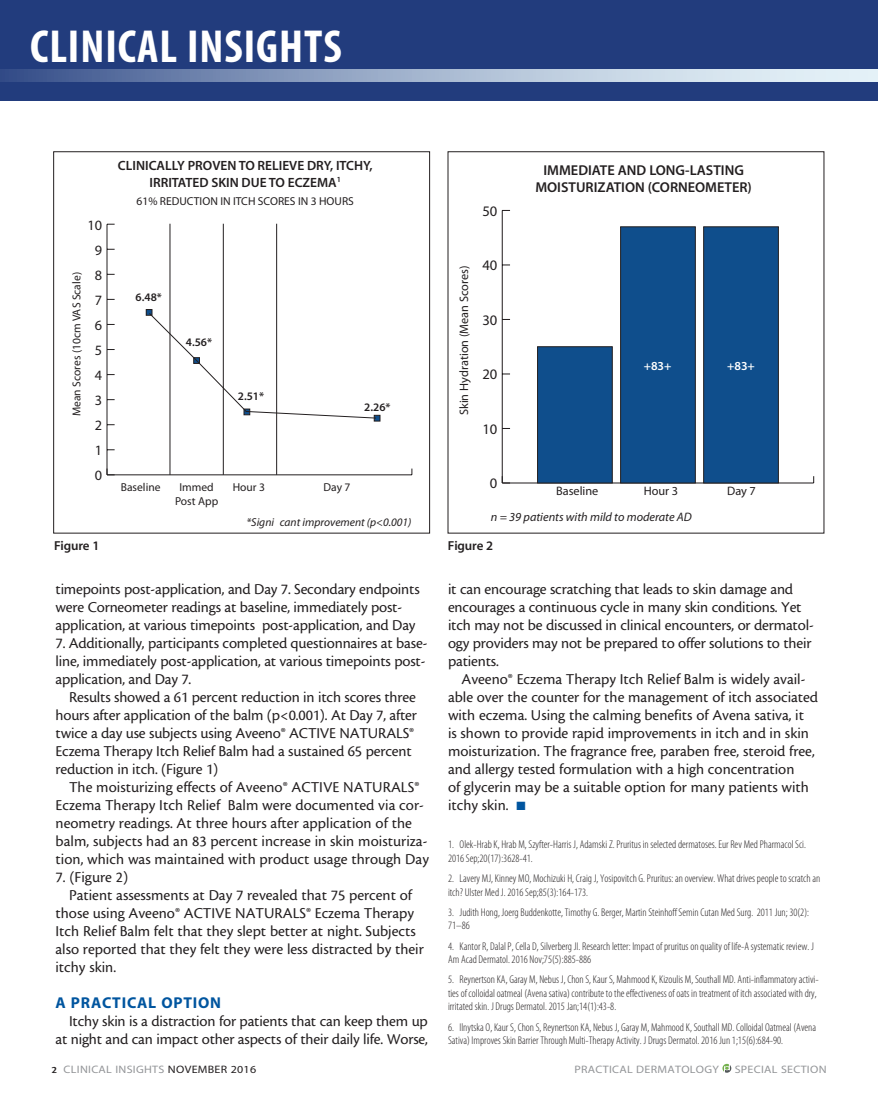
<style>
.page{position:relative;width:878px;height:1107px;background:#fff}
.page>*{position:absolute;margin:0;border:0;box-sizing:border-box;transform-origin:0 0}
.headline{font:46.5px "Myriad MM 700 300";letter-spacing:.02em;color:#fff}
.body{font:15.75px/18px "Cronos MM 408 10";color:#231f20}
.subhead{font:15.75px "Myriad MM 700 600";letter-spacing:.05em;color:#01559f}
.t1{font:14.55px "Myriad Pro";color:#231f20}
.t2{font:600 14.4px/17.2px "Myriad Pro";color:#231f20;text-align:center}
.t3{font:14.25px "Myriad Pro";color:#231f20}
.t4{font:600 13.5px/16px "Myriad Pro";color:#231f20;text-align:center}
.t5{font:13.05px "Myriad MM 565 600";letter-spacing:-.01em;color:#231f20}
.t6{font:12.3px "Myriad Pro";color:#231f20}
.t7{font:italic 12.3px "Myriad Pro";color:#231f20}
.t8{font:600 12.3px "Myriad Pro";color:#fff}
.t9{font:11.55px "Myriad Pro";color:#231f20}
.t10{font:italic 11.55px "Myriad Pro";color:#231f20}
.t11{font:600 11.55px "Myriad Pro";color:#231f20}
.footnote{font:11.25px/13.5px "Myriad MM 215 300";color:#231f20}
.t12{font:10.8px "Myriad MM 400 600";letter-spacing:.025em;color:#939598;scale:1.11 1}
.s1{color:#01559f}
.s2{font-family:"Cronos MM 574 8";font-size:10.2px;color:#231f20}
.s3{color:#231f20}
</style>
<div class="page">
<svg style="left:722px;top:1064px;width:9px;height:9px"></svg>
<div style="left:0;top:0;width:878px;height:101px;background:#223c7d"></div>
<svg style="left:0;top:69px;width:878px;height:13px;background:#9eb0cb"></svg>
<hr style="left:502px;top:482px;width:311px;height:2px;background:#231f20">
<hr style="left:501px;top:210px;width:1px;height:273px;background:#231f20">
<svg style="left:501px;top:476px;width:9px;height:8px"></svg>
<div style="left:703px;top:227px;width:75px;height:256px;background:#0f4e8c;border:1px solid #231f20"></div>
<div style="left:620px;top:227px;width:75px;height:256px;background:#0f4e8c;border:1px solid #231f20"></div>
<div style="left:537px;top:346px;width:75px;height:137px;background:#0f4e8c;border:1px solid #231f20"></div>
<hr style="left:107px;top:474px;width:305px;height:1px;background:#231f20">
<hr style="left:106px;top:224px;width:1px;height:251px;background:#231f20">
<svg style="left:106px;top:469px;width:9px;height:6px"></svg>
<svg style="left:146px;top:223px;width:234px;height:252px"></svg>
<div style="left:53px;top:151px;width:377px;height:383px;border:1px solid #231f20"></div>
<p class="headline" style="left:30px;top:24px;width:313px">CLINICAL INSIGHTS</p>
<p class="t3" style="left:88px;top:217px;width:16px">10</p>
<p class="t9" style="left:70px;top:416px;width:146px;rotate:-90deg">Mean Scores (10cm VAS Scale)</p>
<p class="t3" style="left:95px;top:242px;width:9px">9</p>
<p class="t3" style="left:95px;top:267px;width:9px">8</p>
<p class="t3" style="left:95px;top:292px;width:9px">7</p>
<p class="t3" style="left:95px;top:317px;width:9px">6</p>
<p class="t3" style="left:95px;top:342px;width:9px">5</p>
<p class="t3" style="left:95px;top:367px;width:9px">4</p>
<p class="t3" style="left:95px;top:392px;width:9px">3</p>
<p class="t3" style="left:95px;top:418px;width:9px">2</p>
<p class="t3" style="left:95px;top:443px;width:9px">1</p>
<p class="t3" style="left:95px;top:468px;width:9px">0</p>
<p class="t4" style="left:118px;top:158px;width:256px">CLINICALLY PROVEN TO RELIEVE DRY, ITCHY,<br>IRRITATED SKIN DUE TO ECZEMA<sup>1</sup></p>
<p class="t9" style="left:136px;top:195px;width:219px">61% REDUCTION IN ITCH SCORES IN 3 HOURS</p>
<p class="t11" style="left:136px;top:291px;width:28px">6.48*</p>
<p class="t11" style="left:186px;top:336px;width:28px">4.56*</p>
<p class="t11" style="left:238px;top:390px;width:28px">2.51*</p>
<p class="t11" style="left:364px;top:400px;width:28px">2.26*</p>
<p class="t9" style="left:121px;top:481px;width:41px">Baseline</p>
<p class="t9" style="left:179px;top:481px;width:36px">Immed</p>
<p class="t9" style="left:233px;top:481px;width:34px">Hour 3</p>
<p class="t9" style="left:175px;top:495px;width:45px">Post App</p>
<p class="t9" style="left:323px;top:481px;width:28px">Day 7</p>
<p class="t10" style="left:246px;top:516px;width:166px">*Signi cant improvement (p&lt;0.001)</p>
<p class="t1" style="left:482px;top:203px;width:16px">50</p>
<p class="t6" style="left:457px;top:415px;width:152px;rotate:-90deg">Skin Hydration (Mean Scores)</p>
<p class="t1" style="left:482px;top:258px;width:16px">40</p>
<p class="t1" style="left:482px;top:312px;width:16px">30</p>
<p class="t1" style="left:482px;top:367px;width:16px">20</p>
<p class="t1" style="left:482px;top:421px;width:16px">10</p>
<p class="t2" style="left:535px;top:162px;width:218px">IMMEDIATE AND LONG-LASTING<br>MOISTURIZATION (CORNEOMETER)</p>
<p class="t8" style="left:643px;top:359px;width:29px">+83+</p>
<p class="t8" style="left:727px;top:359px;width:29px">+83+</p>
<p class="t1" style="left:490px;top:476px;width:9px">0</p>
<p class="t6" style="left:556px;top:485px;width:44px">Baseline</p>
<p class="t6" style="left:643px;top:485px;width:36px">Hour 3</p>
<p class="t7" style="left:491px;top:511px;width:202px">n = 39 patients with mild to moderate AD</p>
<p class="t6" style="left:727px;top:485px;width:30px">Day 7</p>
<p class="t5" style="left:54px;top:539px;width:47px">Figure 1</p>
<p class="t5" style="left:448px;top:539px;width:47px">Figure 2</p>
<p class="body" style="left:56px;top:580px;width:365px">timepoints post-application, and Day 7. Secondary endpoints were Corneometer readings at baseline, immediately post&shy;application, at various timepoints post-application, and Day</p>
<p class="body" style="left:56px;top:634px;width:373px">7. Additionally, participants completed questionnaires at base&shy;line, immediately post-application, at various timepoints post&shy;application, and Day 7.</p>
<p class="body" style="left:56px;top:688px;width:363px;text-indent:14px">Results showed a 61 percent reduction in itch scores three hours after application of the balm (p&lt;0.001). At Day 7, after twice a day use subjects using Aveeno® ACTIVE NATURALS® Eczema Therapy Itch Relief Balm had a sustained 65 percent reduction in itch. (Figure 1)</p>
<p class="body" style="left:56px;top:778px;width:375px;text-indent:14px">The moisturizing effects of Aveeno® ACTIVE NATURALS® Eczema Therapy Itch Relief Balm were documented via cor&shy;neometry readings. At three hours after application of the balm, subjects had an 83 percent increase in skin moisturiza&shy;tion, which was maintained with product usage through Day</p>
<p class="body" style="left:56px;top:868px;width:74px">7. (Figure 2)</p>
<p class="body" style="left:56px;top:886px;width:370px;text-indent:14px">Patient assessments at Day 7 revealed that 75 percent of those using Aveeno® ACTIVE NATURALS® Eczema Therapy Itch Relief Balm felt that they slept better at night. Subjects also reported that they felt they were less distracted by their itchy skin.</p>
<p class="subhead" style="left:56px;top:995px;width:167px">A PRACTICAL OPTION</p>
<p class="body" style="left:56px;top:1012px;width:374px;text-align:right">Itchy skin is a distraction for patients that can keep them up at night and can impact other aspects of their daily life. Worse,</p>
<p class="body" style="left:448px;top:580px;width:367px">it can encourage scratching that leads to skin damage and encourages a continuous cycle in many skin conditions. Yet itch may not be discussed in clinical encounters, or dermatol&shy;ogy providers may not be prepared to offer solutions to their patients.</p>
<p class="body" style="left:448px;top:670px;width:371px;text-indent:14px">Aveeno® Eczema Therapy Itch Relief Balm is widely avail&shy;able over the counter for the management of itch associated with eczema. Using the calming benefits of Avena sativa, it<br>is shown to provide rapid improvements in itch and in skin moisturization. The fragrance free, paraben free, steroid free, and allergy tested formulation with a high concentration<br>of glycerin may be a suitable option for many patients with itchy skin. <span class="s1">■</span></p>
<p class="footnote" style="left:448px;top:838px;width:359px">1. Olek-Hrab K, Hrab M, Szyfter-Harris J, Adamski Z. Pruritus in selected dermatoses. Eur Rev Med Pharmacol Sci.<br>2016 Sep;20(17):3628-41.</p>
<p class="footnote" style="left:448px;top:872px;width:374px">2. Lavery MJ, Kinney MO, Mochizuki H, Craig J, Yosipovitch G. Pruritus: an overview. What drives people to scratch an itch? Ulster Med J. 2016 Sep;85(3):164-173.</p>
<p class="footnote" style="left:448px;top:906px;width:362px">3. Judith Hong, Joerg Buddenkotte, Timothy G. Berger, Martin Steinhoff Semin Cutan Med Surg. 2011 Jun; 30(2):<br>71–86</p>
<p class="footnote" style="left:448px;top:940px;width:367px">4. Kantor R, Dalal P, Cella D, Silverberg JI. Research letter: Impact of pruritus on quality of life-A systematic review. J<br>Am Acad Dermatol. 2016 Nov;75(5):885-886</p>
<p class="footnote" style="left:448px;top:973px;width:372px">5. Reynertson KA, Garay M, Nebus J, Chon S, Kaur S, Mahmood K, Kizoulis M, Southall MD. Anti-inflammatory activi&shy;ties of colloidal oatmeal (Avena sativa) contribute to the effectiveness of oats in treatment of itch associated with dry, irritated skin. J Drugs Dermatol. 2015 Jan;14(1):43-8.</p>
<p class="footnote" style="left:448px;top:1021px;width:369px">6. Ilnytska O, Kaur S, Chon S, Reynertson KA, Nebus J, Garay M, Mahmood K, Southall MD. Colloidal Oatmeal (Avena<br>Sativa) Improves Skin Barrier Through Multi-Therapy Activity. J Drugs Dermatol. 2016 Jun 1;15(6):684-90.</p>
<p class="t12" style="left:51px;top:1064px;width:186px"><span class="s2">2</span> CLINICAL INSIGHTS <span class="s3">NOVEMBER 2016</span></p>
<p class="t12" style="left:574px;top:1064px;width:132px">PRACTICAL DERMATOLOGY</p>
<p class="t12" style="left:734px;top:1064px;width:84px">SPECIAL SECTION</p>
</div>
